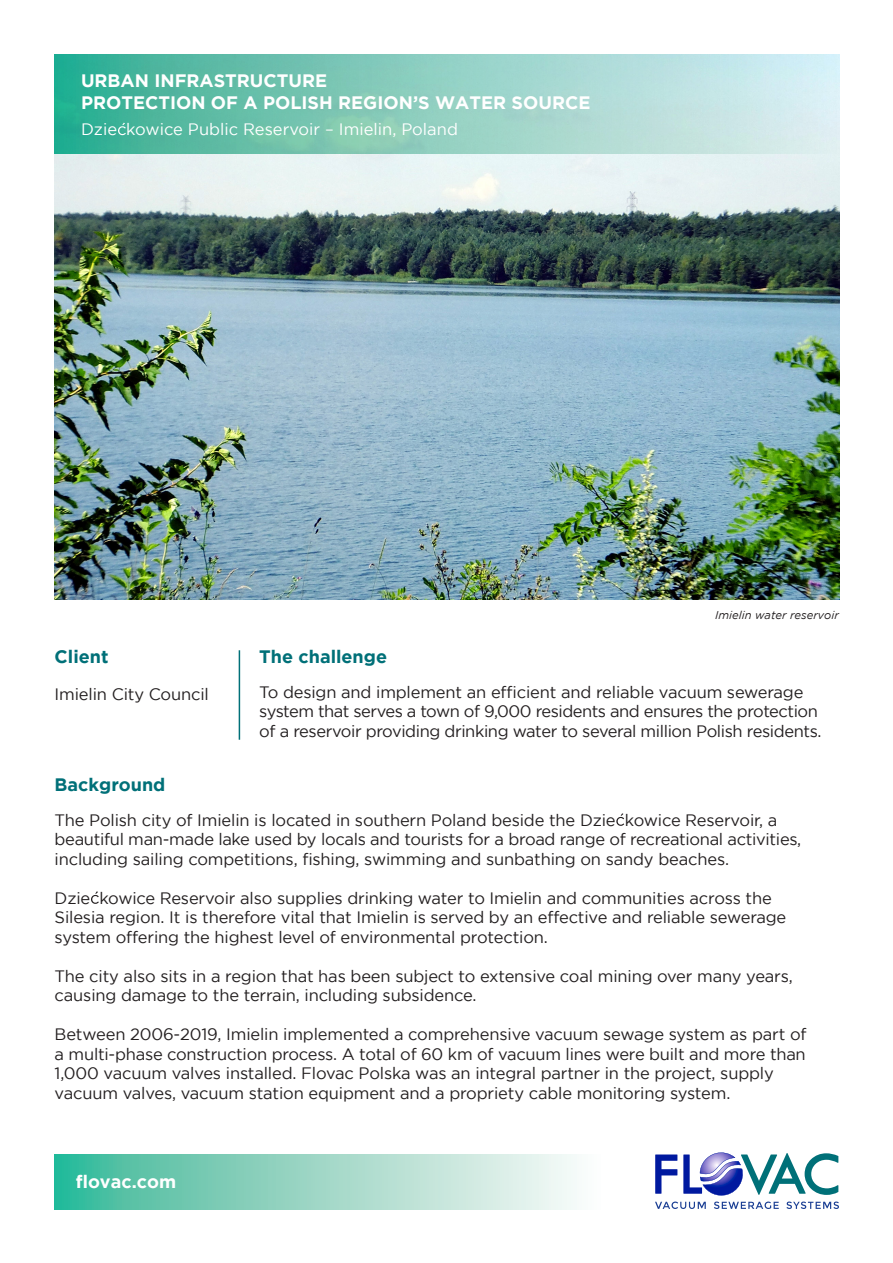
<style>
.page{position:relative;width:893px;height:1263px;background:#fff}
.page>*{position:absolute;margin:0;border:0;box-sizing:border-box;transform-origin:0 0}
.t1{font:700 18px "Gotham";color:#fff}
.t2{font:700 18px "Gotham";color:#007078}
.t3{font:16.5px/19.5px "Gotham";letter-spacing:-.01em;color:#231f20}
.t4{font:16.5px "Gotham";color:#fff}
.t5{font:italic 11.25px "Gotham";color:#231f20}
</style>
<div class="page">
<img style="left:54px;top:154px;width:785px;height:446px">
<hr style="left:239px;top:650px;width:1px;height:90px;background:#007078">
<svg style="left:616px;top:813px;width:8px;height:13px"></svg>
<svg style="left:91px;top:891px;width:8px;height:13px"></svg>
<svg style="left:54px;top:54px;width:785px;height:100px;background:#8dcfc2"></svg>
<svg style="left:118px;top:123px;width:8px;height:12px"></svg>
<svg style="left:655px;top:1152px;width:184px;height:57px"></svg>
<svg style="left:55px;top:1155px;width:522px;height:54px;background:#9ad7c6"></svg>
<p class="t1" style="left:81px;top:71px;width:248px">URBAN INFRASTRUCTURE</p>
<p class="t1" style="left:81px;top:92px;width:511px">PROTECTION OF A POLISH REGION’S WATER SOURCE</p>
<p class="t4" style="left:81px;top:120px;width:378px">Dzie kowice Public Reservoir – Imielin, Poland</p>
<p class="t5" style="left:715px;top:609px;width:125px">Imielin water reservoir</p>
<p class="t2" style="left:55px;top:647px;width:55px">Client</p>
<p class="t3" style="left:55px;top:684px;width:156px">Imielin City Council</p>
<p class="t2" style="left:259px;top:647px;width:129px">The challenge</p>
<p class="t3" style="left:259px;top:682px;width:564px">To design and implement an efficient and reliable vacuum sewerage system that serves a town of 9,000 residents and ensures the protection of a reservoir providing drinking water to several million Polish residents.</p>
<p class="t2" style="left:55px;top:774px;width:112px">Background</p>
<p class="t3" style="left:55px;top:810px;width:748px">The Polish city of Imielin is located in southern Poland beside the Dzie kowice Reservoir, a beautiful man-made lake used by locals and tourists for a broad range of recreational activities, including sailing competitions, fishing, swimming and sunbathing on sandy beaches.</p>
<p class="t3" style="left:55px;top:888px;width:733px">Dzie kowice Reservoir also supplies drinking water to Imielin and communities across the<br>Silesia region. It is therefore vital that Imielin is served by an effective and reliable sewerage system offering the highest level of environmental protection.</p>
<p class="t3" style="left:55px;top:966px;width:740px">The city also sits in a region that has been subject to extensive coal mining over many years, causing damage to the terrain, including subsidence.</p>
<p class="t3" style="left:55px;top:1024px;width:753px">Between 2006-2019, Imielin implemented a comprehensive vacuum sewage system as part of a multi-phase construction process. A total of 60 km of vacuum lines were built and more than 1,000 vacuum valves installed. Flovac Polska was an integral partner in the project, supply vacuum valves, vacuum station equipment and a propriety cable monitoring system.</p>
<p class="t1" style="left:76px;top:1171px;width:102px">flovac.com</p>
</div>
